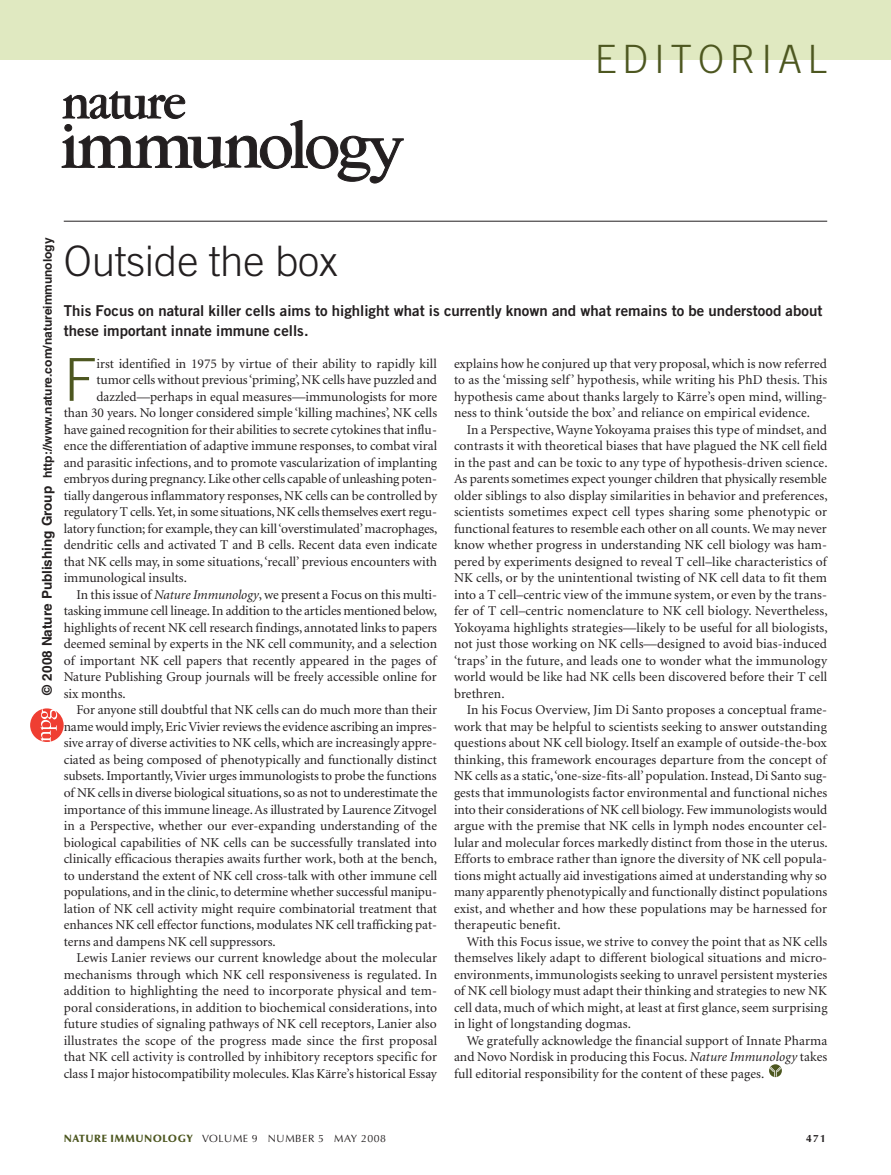
<style>
.page{position:relative;width:891px;height:1175px;background:#fff}
.page>*{position:absolute;margin:0;border:0;box-sizing:border-box;transform-origin:0 0}
.t1{font:300 59.25px "Trade Gothic";color:#4d5720}
.t2{font:300 42px "Trade Gothic";letter-spacing:-.005em;color:#231f20}
.t3{font:300 39px "Trade Gothic";letter-spacing:.145em;color:#4d5720}
.t4{font:15px/19.5px "Trade Gothic Bold Two";color:#231f20}
.t5{font:13.5px/16.5px "Minion";letter-spacing:-.005em;color:#231f20;text-align:justify}
.t6{font:700 12px "Helvetica";color:#231f1f}
.t7{font:10.5px "Optima";letter-spacing:.05em;color:#231f20}
.t8{font:700 10.5px "Optima";color:#231f20}
.s1{font-size:13.5px}
.s2{font-family:"Helvetica Bold 2";font-weight:400;font-size:13.5px}
.s3{font-style:italic}
.s4{font-weight:900;color:#4d5720}
</style>
<div class="page">
<div style="left:0;top:0;width:891px;height:60px;background:#e0e9c1"></div>
<svg style="left:62px;top:91px;width:342px;height:93px"></svg>
<hr style="left:64px;top:221px;width:763px;height:1px;background:#231f20">
<svg style="left:769px;top:1064px;width:13px;height:13px"></svg>
<svg style="left:770px;top:1066px;width:11px;height:10px"></svg>
<svg style="left:30px;top:708px;width:34px;height:34px"></svg>
<h3 class="t3" style="left:595px;top:36px;width:234px">EDITORIAL</h3>
<p class="t6" style="left:40px;top:694px;width:458px;rotate:-90deg"><span class="s1">© 200</span><span class="s2">8</span> <span class="s1">Nature Publishing Group</span> http://www.nature.com/natureimmunology</p>
<h2 class="t2" style="left:64px;top:236px;width:275px">Outside the box</h2>
<p class="t4" style="left:64px;top:301px;width:760px">This Focus on natural killer cells aims to highlight what is currently known and what remains to be understood about these important innate immune cells.</p>
<h1 class="t1" style="left:64px;top:344px;width:34px">F</h1>
<p class="t5" style="left:97px;top:356px;width:342px">irst identified in 1975 by virtue of their ability to rapidly kill</p>
<p class="t5" style="left:454px;top:356px;width:375px">explains how he conjured up that very proposal, which is now referred to as the ‘missing self’ hypothesis, while writing his PhD thesis. This hypothesis came about thanks largely to Kärre’s open mind, willing&shy;ness to think ‘outside the box’ and reliance on empirical evidence.</p>
<p class="t5" style="left:454px;top:422px;width:375px;text-indent:13px">In a Perspective, Wayne Yokoyama praises this type of mindset, and contrasts it with theoretical biases that have plagued the NK cell field in the past and can be toxic to any type of hypothesis-driven science.<br>As parents sometimes expect younger children that physically resemble older siblings to also display similarities in behavior and preferences, scientists sometimes expect cell types sharing some phenotypic or functional features to resemble each other on all counts. We may never know whether progress in understanding NK cell biology was ham&shy;pered by experiments designed to reveal T cell–like characteristics of NK cells, or by the unintentional twisting of NK cell data to fit them into a T cell–centric view of the immune system, or even by the trans&shy;fer of T cell–centric nomenclature to NK cell biology. Nevertheless, Yokoyama highlights strategies—likely to be useful for all biologists, not just those working on NK cells—designed to avoid bias-induced ‘traps’ in the future, and leads one to wonder what the immunology world would be like had NK cells been discovered before their T cell brethren.</p>
<p class="t5" style="left:454px;top:702px;width:375px;text-indent:13px">In his Focus Overview, Jim Di Santo proposes a conceptual frame&shy;work that may be helpful to scientists seeking to answer outstanding questions about NK cell biology. Itself an example of outside-the-box thinking, this framework encourages departure from the concept of NK cells as a static, ‘one-size-fits-all’ population. Instead, Di Santo sug&shy;gests that immunologists factor environmental and functional niches into their considerations of NK cell biology. Few immunologists would argue with the premise that NK cells in lymph nodes encounter cel&shy;lular and molecular forces markedly distinct from those in the uterus.<br>Efforts to embrace rather than ignore the diversity of NK cell popula&shy;tions might actually aid investigations aimed at understanding why so many apparently phenotypically and functionally distinct populations exist, and whether and how these populations may be harnessed for therapeutic benefit.</p>
<p class="t5" style="left:454px;top:933px;width:375px;text-indent:13px">With this Focus issue, we strive to convey the point that as NK cells themselves likely adapt to different biological situations and micro&shy;environments, immunologists seeking to unravel persistent mysteries of NK cell biology must adapt their thinking and strategies to new NK cell data, much of which might, at least at first glance, seem surprising in light of longstanding dogmas.</p>
<p class="t5" style="left:454px;top:1032px;width:375px;text-indent:13px">We gratefully acknowledge the financial support of Innate Pharma and Novo Nordisk in producing this Focus. <span class="s3">Nature Immunology</span> takes full editorial responsibility for the content of these pages.</p>
<p class="t5" style="left:97px;top:372px;width:342px">tumor cells without previous ‘priming’, NK cells have puzzled and</p>
<p class="t5" style="left:97px;top:389px;width:342px">dazzled—perhaps in equal measures—immunologists for more</p>
<p class="t5" style="left:64px;top:405px;width:375px">than 30 years. No longer considered simple ‘killing machines’, NK cells</p>
<p class="t5" style="left:64px;top:422px;width:375px">have gained recognition for their abilities to secrete cytokines that influ-</p>
<p class="t5" style="left:64px;top:438px;width:375px">ence the differentiation of adaptive immune responses, to combat viral</p>
<p class="t5" style="left:64px;top:455px;width:375px">and parasitic infections, and to promote vascularization of implanting</p>
<p class="t5" style="left:64px;top:471px;width:375px">embryos during pregnancy. Like other cells capable of unleashing poten-</p>
<p class="t5" style="left:64px;top:488px;width:375px">tially dangerous inflammatory responses, NK cells can be controlled by</p>
<p class="t5" style="left:64px;top:504px;width:375px">regulatory T cells. Yet, in some situations, NK cells themselves exert regu-</p>
<p class="t5" style="left:64px;top:521px;width:375px">latory function; for example, they can kill ‘overstimulated’ macrophages,</p>
<p class="t5" style="left:64px;top:537px;width:375px">dendritic cells and activated T and B cells. Recent data even indicate</p>
<p class="t5" style="left:64px;top:554px;width:375px">that NK cells may, in some situations, ‘recall’ previous encounters with</p>
<p class="t5" style="left:64px;top:570px;width:125px">immunological insults.</p>
<p class="t5" style="left:77px;top:587px;width:362px">In this issue of <span class="s3">Nature Immunology</span>, we present a Focus on this multi-</p>
<p class="t5" style="left:64px;top:603px;width:375px">tasking immune cell lineage. In addition to the articles mentioned below,</p>
<p class="t5" style="left:64px;top:620px;width:375px">highlights of recent NK cell research findings, annotated links to papers</p>
<p class="t5" style="left:64px;top:636px;width:375px">deemed seminal by experts in the NK cell community, and a selection</p>
<p class="t5" style="left:64px;top:653px;width:374px">of important NK cell papers that recently appeared in the pages of</p>
<p class="t5" style="left:64px;top:669px;width:374px">Nature Publishing Group journals will be freely accessible online for</p>
<p class="t5" style="left:64px;top:686px;width:63px">six months.</p>
<p class="t5" style="left:77px;top:702px;width:362px">For anyone still doubtful that NK cells can do much more than their</p>
<p class="t5" style="left:64px;top:719px;width:375px">name would imply, Eric Vivier reviews the evidence ascribing an impres-</p>
<p class="t5" style="left:64px;top:735px;width:375px">sive array of diverse activities to NK cells, which are increasingly appre-</p>
<p class="t5" style="left:64px;top:752px;width:375px">ciated as being composed of phenotypically and functionally distinct</p>
<p class="t5" style="left:64px;top:768px;width:374px">subsets. Importantly, Vivier urges immunologists to probe the functions</p>
<p class="t5" style="left:64px;top:785px;width:375px">of NK cells in diverse biological situations, so as not to underestimate the</p>
<p class="t5" style="left:64px;top:801px;width:375px">importance of this immune lineage. As illustrated by Laurence Zitvogel</p>
<p class="t5" style="left:64px;top:818px;width:375px">in a Perspective, whether our ever-expanding understanding of the</p>
<p class="t5" style="left:64px;top:834px;width:375px">biological capabilities of NK cells can be successfully translated into</p>
<p class="t5" style="left:64px;top:851px;width:375px">clinically efficacious therapies awaits further work, both at the bench,</p>
<p class="t5" style="left:64px;top:867px;width:375px">to understand the extent of NK cell cross-talk with other immune cell</p>
<p class="t5" style="left:64px;top:884px;width:375px">populations, and in the clinic, to determine whether successful manipu-</p>
<p class="t5" style="left:64px;top:900px;width:375px">lation of NK cell activity might require combinatorial treatment that</p>
<p class="t5" style="left:64px;top:917px;width:375px">enhances NK cell effector functions, modulates NK cell trafficking pat-</p>
<p class="t5" style="left:64px;top:933px;width:214px">terns and dampens NK cell suppressors.</p>
<p class="t5" style="left:77px;top:950px;width:362px">Lewis Lanier reviews our current knowledge about the molecular</p>
<p class="t5" style="left:64px;top:966px;width:375px">mechanisms through which NK cell responsiveness is regulated. In</p>
<p class="t5" style="left:64px;top:983px;width:375px">addition to highlighting the need to incorporate physical and tem-</p>
<p class="t5" style="left:64px;top:999px;width:375px">poral considerations, in addition to biochemical considerations, into</p>
<p class="t5" style="left:64px;top:1016px;width:374px">future studies of signaling pathways of NK cell receptors, Lanier also</p>
<p class="t5" style="left:64px;top:1032px;width:375px">illustrates the scope of the progress made since the first proposal</p>
<p class="t5" style="left:64px;top:1049px;width:375px">that NK cell activity is controlled by inhibitory receptors specific for</p>
<p class="t5" style="left:64px;top:1065px;width:375px">class I major histocompatibility molecules. Klas Kärre’s historical Essay</p>
<p class="t7" style="left:64px;top:1132px;width:324px"><span class="s4">NATURE IMMUNOLOGY</span> VOLUME 9 NUMBER 5 MAY 2008</p>
<p class="t8" style="left:806px;top:1132px;width:21px">471</p>
</div>
